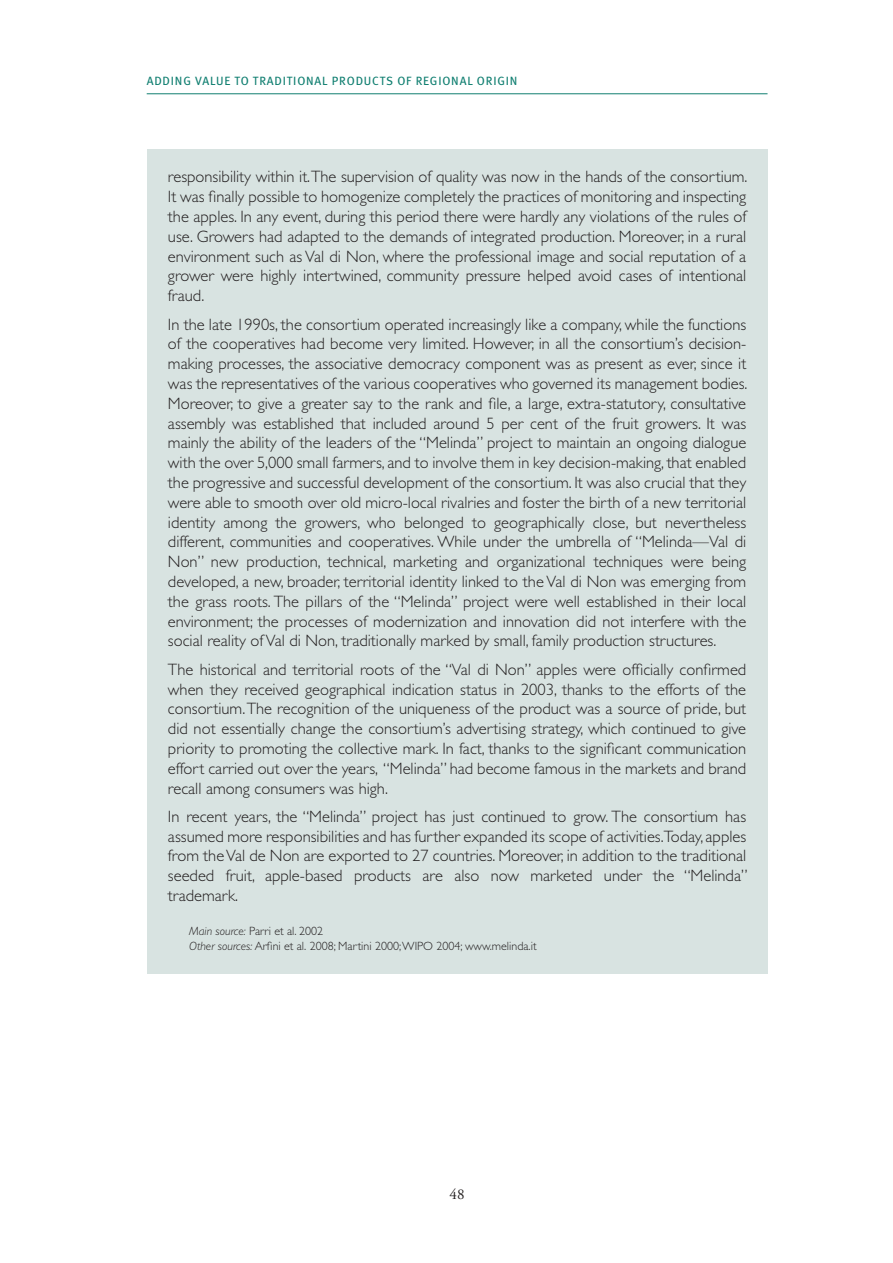
<style>
.page{position:relative;width:893px;height:1263px;background:#fff}
.page>*{position:absolute;margin:0;border:0;box-sizing:border-box;transform-origin:0 0}
.t1{font:300 16.5px/19.8px "Gill Sans";color:#231f20;text-align:justify}
.t2{font:15px "Adobe Garamond Pro";color:#231f20}
.t3{font:300 12px/14.4px "Gill Sans";color:#231f20}
.t4{font:12px "Meta Book LF";letter-spacing:.07em;color:#117f71}
.s1{font-style:italic}
</style>
<div class="page">
<hr style="left:147px;top:93px;width:620px;height:1px;background:#117f71">
<div style="left:147px;top:149px;width:620px;height:825px;background:#d8e3e1"></div>
<p class="t4" style="left:147px;top:74px;width:372px">ADDING VALUE TO TRADITIONAL PRODUCTS OF REGIONAL ORIGIN</p>
<p class="t1" style="left:168px;top:167px;width:581px">responsibility within it.The supervision of quality was now in the hands of the consortium.<br>It was finally possible to homogenize completely the practices of monitoring and inspecting the apples. In any event, during this period there were hardly any violations of the rules of use. Growers had adapted to the demands of integrated production. Moreover, in a rural environment such as Val di Non, where the professional image and social reputation of a grower were highly intertwined, community pressure helped avoid cases of intentional fraud.</p>
<p class="t1" style="left:168px;top:314px;width:581px">In the late 1990s, the consortium operated increasingly like a company, while the functions of the cooperatives had become very limited. However, in all the consortium’s decision&shy;making processes, the associative democracy component was as present as ever, since it was the representatives of the various cooperatives who governed its management bodies.<br>Moreover, to give a greater say to the rank and file, a large, extra-statutory, consultative assembly was established that included around 5 per cent of the fruit growers. It was mainly the ability of the leaders of the “Melinda” project to maintain an ongoing dialogue with the over 5,000 small farmers, and to involve them in key decision-making, that enabled the progressive and successful development of the consortium. It was also crucial that they were able to smooth over old micro-local rivalries and foster the birth of a new territorial identity among the growers, who belonged to geographically close, but nevertheless different, communities and cooperatives. While under the umbrella of “Melinda—Val di Non” new production, technical, marketing and organizational techniques were being developed, a new, broader, territorial identity linked to the Val di Non was emerging from the grass roots. The pillars of the “Melinda” project were well established in their local environment; the processes of modernization and innovation did not interfere with the social reality of Val di Non, traditionally marked by small, family production structures.</p>
<p class="t1" style="left:168px;top:659px;width:580px">The historical and territorial roots of the “Val di Non” apples were officially confirmed when they received geographical indication status in 2003, thanks to the efforts of the consortium. The recognition of the uniqueness of the product was a source of pride, but did not essentially change the consortium’s advertising strategy, which continued to give priority to promoting the collective mark. In fact, thanks to the significant communication effort carried out over the years, “Melinda” had become famous in the markets and brand recall among consumers was high.</p>
<p class="t1" style="left:168px;top:807px;width:581px">In recent years, the “Melinda” project has just continued to grow. The consortium has assumed more responsibilities and has further expanded its scope of activities.Today, apples from the Val de Non are exported to 27 countries. Moreover, in addition to the traditional seeded fruit, apple-based products are also now marketed under the “Melinda” trademark.</p>
<p class="t3" style="left:189px;top:924px;width:349px"><span class="s1">Main source:</span> Parri et al. 2002<br><span class="s1">Other sources:</span> Arfini et al. 2008; Martini 2000; WIPO 2004; www.melinda.it</p>
<p class="t2" style="left:450px;top:1185px;width:16px">48</p>
</div>
